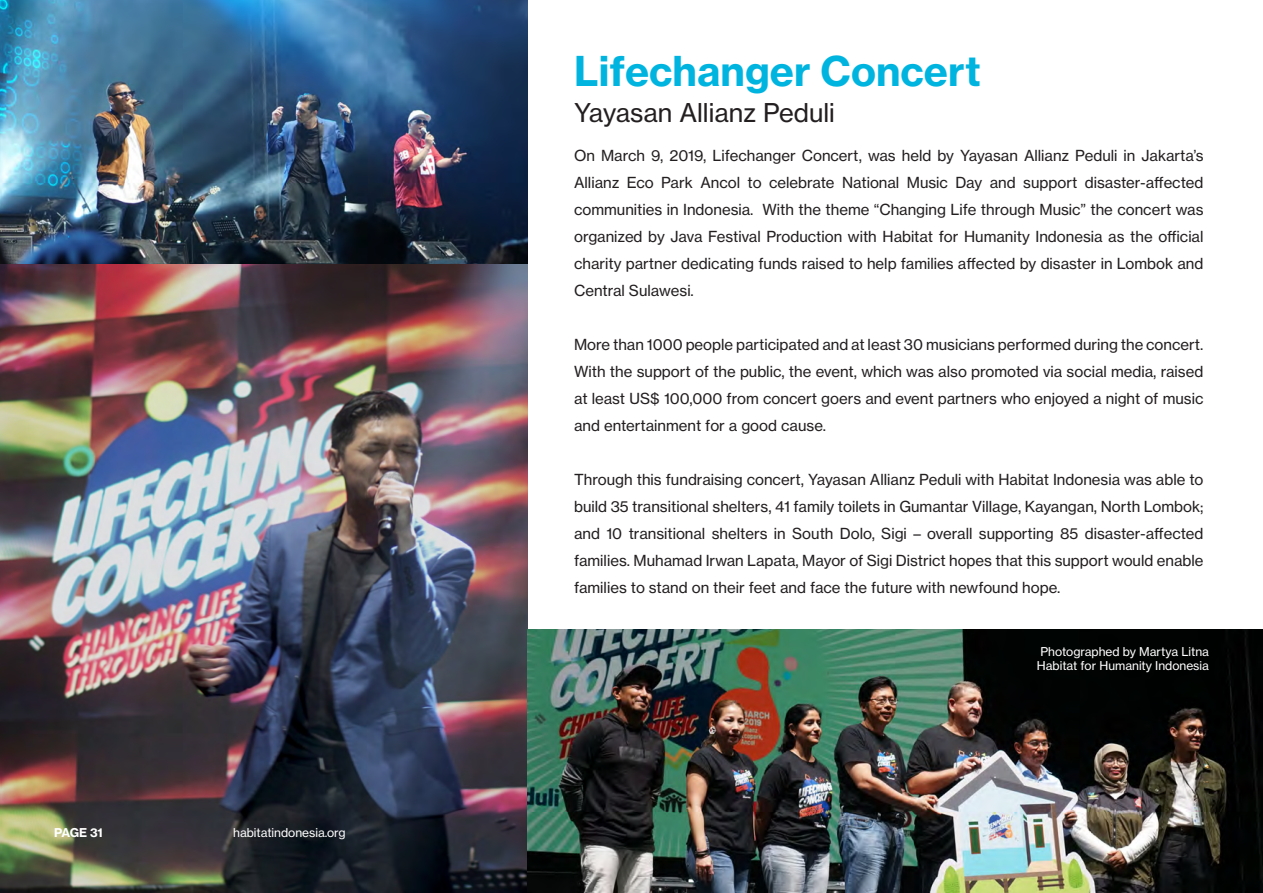
<style>
.page{position:relative;width:1263px;height:893px;background:#fff}
.page>*{position:absolute;margin:0;border:0;box-sizing:border-box;transform-origin:0 0}
.t1{font:40.5px "N Haas Grotesk TX Pro 75 Bd";color:#00b4e0}
.t2{font:25.5px "N Haas Grotesk TX Pro 55 Rg";color:#231f20}
.t3{font:15px/27px "N Haas Grotesk TX Pro 55 Rg";color:#231f20;text-align:justify}
.t4{font:12px "N Haas Grotesk TX Pro 55 Rg";color:#fff}
.t5{font:12px "N Haas Grotesk TX Pro 75 Bd";letter-spacing:-.025em;color:#fff}
</style>
<div class="page">
<img style="left:0;top:264px;width:527px;height:629px">
<img style="left:527px;top:629px;width:736px;height:264px">
<img style="left:0;top:0;width:527px;height:264px">
<p class="t5" style="left:54px;top:825px;width:50px">PAGE 31</p>
<p class="t4" style="left:233px;top:825px;width:114px">habitatindonesia.org</p>
<p class="t1" style="left:574px;top:45px;width:408px">Lifechanger Concert</p>
<p class="t2" style="left:574px;top:97px;width:262px">Yayasan Allianz Peduli</p>
<p class="t3" style="left:574px;top:142px;width:631px">On March 9, 2019, Lifechanger Concert, was held by Yayasan Allianz Peduli in Jakarta’s Allianz Eco Park Ancol to celebrate National Music Day and support disaster-affected communities in Indonesia. With the theme “Changing Life through Music” the concert was organized by Java Festival Production with Habitat for Humanity Indonesia as the official charity partner dedicating funds raised to help families affected by disaster in Lombok and Central Sulawesi.</p>
<p class="t3" style="left:574px;top:331px;width:631px">More than 1000 people participated and at least 30 musicians performed during the concert.<br>With the support of the public, the event, which was also promoted via social media, raised at least US$ 100,000 from concert goers and event partners who enjoyed a night of music and entertainment for a good cause.</p>
<p class="t3" style="left:574px;top:466px;width:631px">Through this fundraising concert, Yayasan Allianz Peduli with Habitat Indonesia was able to build 35 transitional shelters, 41 family toilets in Gumantar Village, Kayangan, North Lombok; and 10 transitional shelters in South Dolo, Sigi – overall supporting 85 disaster-affected families. Muhamad Irwan Lapata, Mayor of Sigi District hopes that this support would enable families to stand on their feet and face the future with newfound hope.</p>
<p class="t4" style="left:1040px;top:644px;width:170px">Photographed by Martya Litna</p>
<p class="t4" style="left:1037px;top:659px;width:174px">Habitat for Humanity Indonesia</p>
</div>
